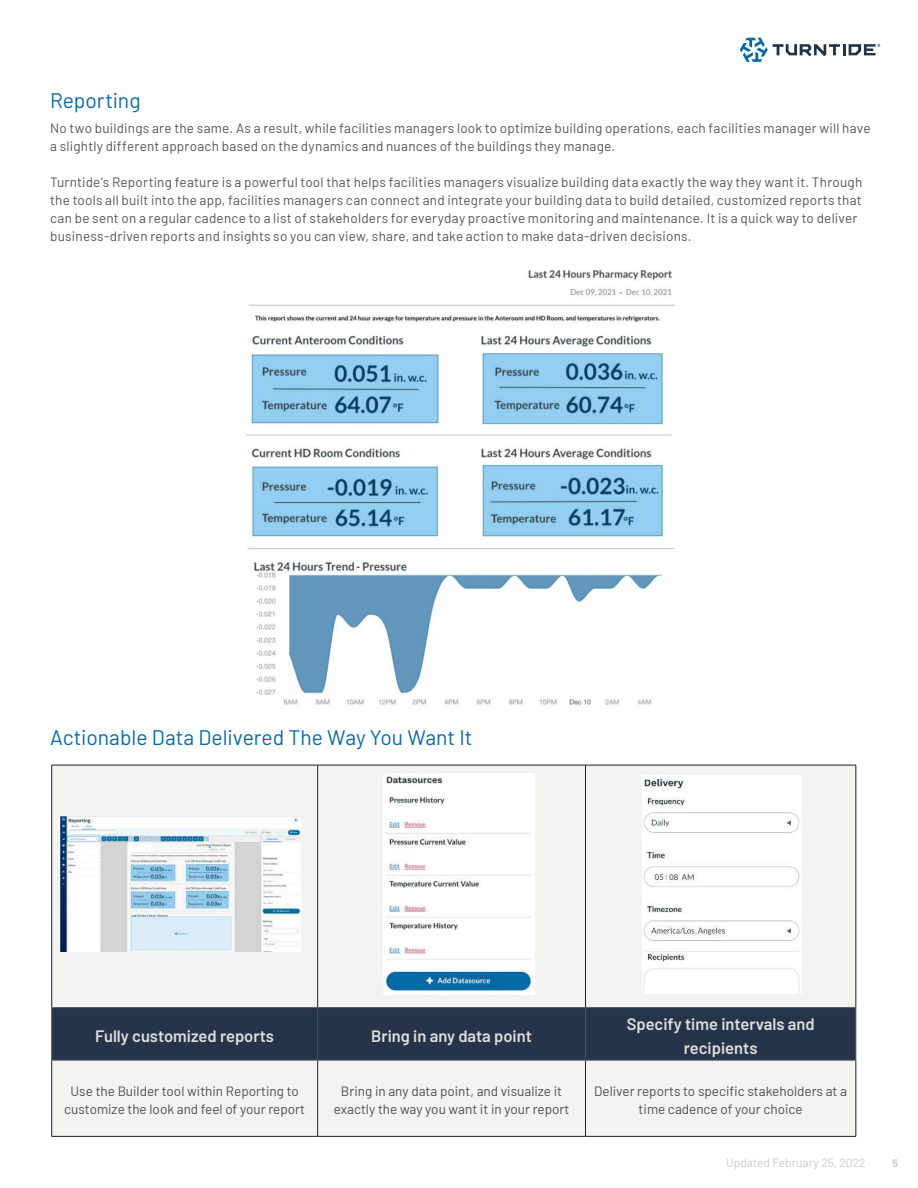
<style>
.page{position:relative;width:918px;height:1188px;background:#fff}
.page>*{position:absolute;margin:0;border:0;box-sizing:border-box;transform-origin:0 0}
.t1{font:21px "Barlow";color:#0a6aa9}
.t2{font:600 16.5px/24px "Barlow";color:#dedfdd;text-align:center}
.t3{font:13.5px/18px "Barlow";letter-spacing:.015em;color:#545554}
.t4{font:13.5px/18px "Barlow";color:#4a4f54;text-align:center}
.t5{font:12px "Barlow";color:#ccc}
.t6{font:700 10.5px "Barlow";color:#ccc}
</style>
<div class="page">
<svg style="left:740px;top:38px;width:140px;height:24px"></svg>
<div style="left:52px;top:766px;width:804px;height:370px;background:#f3f3f2"></div>
<div style="left:52px;top:1008px;width:804px;height:52px;background:#263349"></div>
<hr style="left:317px;top:765px;width:1px;height:242px;background:#221f1f">
<hr style="left:585px;top:765px;width:1px;height:242px;background:#221f1f">
<hr style="left:856px;top:765px;width:1px;height:242px;background:#221f1f">
<hr style="left:317px;top:1060px;width:1px;height:76px;background:#221f1f">
<hr style="left:585px;top:1060px;width:1px;height:76px;background:#221f1f">
<hr style="left:856px;top:1060px;width:1px;height:76px;background:#221f1f">
<hr style="left:51px;top:765px;width:1px;height:242px;background:#221f1f">
<hr style="left:51px;top:1060px;width:1px;height:76px;background:#221f1f">
<hr style="left:318px;top:765px;width:267px;height:1px;background:#221f1f">
<hr style="left:585px;top:765px;width:271px;height:1px;background:#221f1f">
<hr style="left:318px;top:1136px;width:267px;height:1px;background:#221f1f">
<hr style="left:585px;top:1136px;width:271px;height:1px;background:#221f1f">
<hr style="left:318px;top:1007px;width:267px;height:1px;background:#545554">
<hr style="left:585px;top:1007px;width:271px;height:1px;background:#545554">
<hr style="left:585px;top:1008px;width:1px;height:52px;background:#545554">
<hr style="left:856px;top:1008px;width:1px;height:52px;background:#545554">
<hr style="left:318px;top:1060px;width:267px;height:1px;background:#545554">
<hr style="left:585px;top:1060px;width:271px;height:1px;background:#545554">
<hr style="left:52px;top:765px;width:266px;height:1px;background:#221f1f">
<hr style="left:52px;top:1136px;width:266px;height:1px;background:#221f1f">
<hr style="left:52px;top:1007px;width:266px;height:1px;background:#545554">
<hr style="left:51px;top:1008px;width:1px;height:52px;background:#545554">
<hr style="left:317px;top:1008px;width:1px;height:52px;background:#545554">
<hr style="left:52px;top:1060px;width:266px;height:1px;background:#545554">
<img style="left:246px;top:269px;width:430px;height:436px">
<img style="left:60px;top:817px;width:240px;height:134px">
<img style="left:384px;top:773px;width:150px;height:222px">
<img style="left:642px;top:775px;width:160px;height:219px">
<h1 class="t1" style="left:50px;top:94px;width:92px">Reporting</h1>
<p class="t3" style="left:50px;top:118px;width:822px">No two buildings are the same. As a result, while facilities managers look to optimize building operations, each facilities manager will have a slightly different approach based on the dynamics and nuances of the buildings they manage.</p>
<p class="t3" style="left:50px;top:172px;width:814px">Turntide’s Reporting feature is a powerful tool that helps facilities managers visualize building data exactly the way they want it. Through the tools all built into the app, facilities managers can connect and integrate your building data to build detailed, customized reports that can be sent on a regular cadence to a list of stakeholders for everyday proactive monitoring and maintenance. It is a quick way to deliver business-driven reports and insights so you can view, share, and take action to make data-driven decisions.</p>
<h1 class="t1" style="left:50px;top:722px;width:424px">Actionable Data Delivered The Way You Want It</h1>
<p class="t2" style="left:95px;top:1026px;width:180px">Fully customized reports</p>
<p class="t2" style="left:371px;top:1026px;width:162px">Bring in any data point</p>
<p class="t2" style="left:627px;top:1014px;width:189px">Specify time intervals and recipients</p>
<p class="t4" style="left:64px;top:1081px;width:242px">Use the Builder tool within Reporting to customize the look and feel of your report</p>
<p class="t4" style="left:334px;top:1081px;width:237px">Bring in any data point, and visualize it exactly the way you want it in your report</p>
<p class="t4" style="left:594px;top:1081px;width:254px">Deliver reports to specific stakeholders at a time cadence of your choice</p>
<p class="t5" style="left:726px;top:1158px;width:141px">Updated February 25, 2022</p>
<p class="t6" style="left:892px;top:1158px;width:7px">5</p>
</div>
